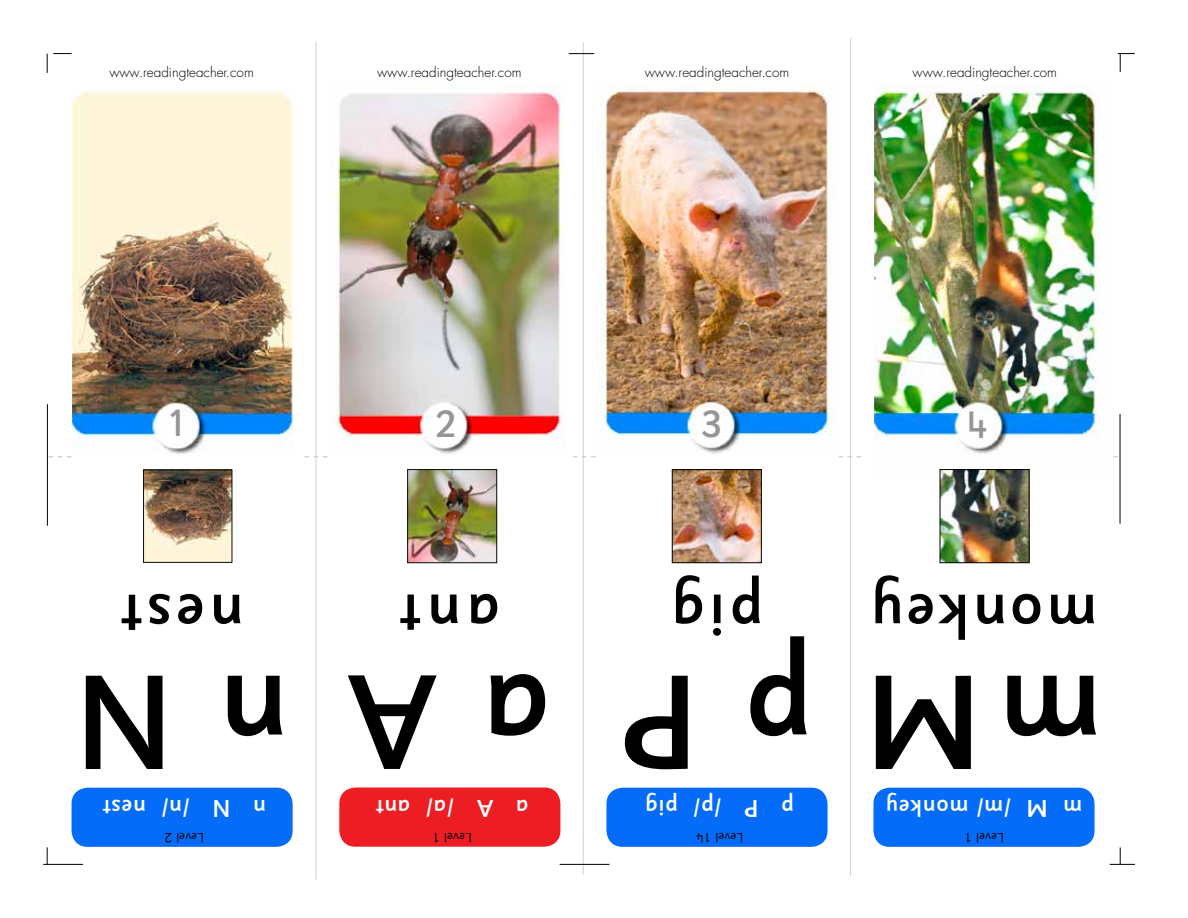
<style>
.page{position:relative;width:1188px;height:918px;background:#fff}
.page>*{position:absolute;margin:0;border:0;box-sizing:border-box;transform-origin:0 0}
.t1{font:500 133.65px "Sassoon Sans US Md";color:#000}
.t2{font:500 64.8px "Sassoon Sans US Md";letter-spacing:.05em;color:#000}
.t3{font:500 37.8px "Sassoon Sans US Md";color:#939598}
.t4{font:500 24.3px "Sassoon Sans US Md";letter-spacing:.01em;color:#fff}
.t5{font:300 13.5px "Futura";color:#000}
.t6{font:13.5px "Sassoon Sans US Rg";color:#000}
</style>
<div class="page">
<img style="left:597px;top:82px;width:239px;height:372px">
<div style="left:72px;top:788px;width:221px;height:59px;background:#056cf9;border-radius:16px"></div>
<svg style="left:49px;top:456px;width:23px;height:1px"></svg>
<hr style="left:583px;top:42px;width:1px;height:832px;background:#d1d3d4">
<hr style="left:850px;top:38px;width:1px;height:838px;background:#d1d3d4">
<img style="left:73px;top:90px;width:220px;height:364px">
<svg style="left:304px;top:456px;width:23px;height:1px"></svg>
<svg style="left:573px;top:456px;width:23px;height:1px"></svg>
<svg style="left:838px;top:456px;width:23px;height:1px"></svg>
<hr style="left:315px;top:42px;width:1px;height:838px;background:#d1d3d4">
<div style="left:873px;top:788px;width:222px;height:59px;background:#056cf9;border-radius:16px"></div>
<img style="left:875px;top:87px;width:223px;height:391px">
<div style="left:606px;top:788px;width:222px;height:59px;background:#056cf9;border-radius:16px"></div>
<div style="left:339px;top:788px;width:221px;height:59px;background:#ed1d24;border-radius:16px"></div>
<img style="left:329px;top:89px;width:236px;height:366px">
<img style="left:942px;top:471px;width:85px;height:90px">
<div style="left:940px;top:469px;width:89px;height:94px;border:1px solid #000"></div>
<img style="left:145px;top:472px;width:85px;height:89px">
<div style="left:143px;top:470px;width:89px;height:93px;border:1px solid #001001"></div>
<img style="left:409px;top:471px;width:86px;height:90px">
<div style="left:407px;top:469px;width:90px;height:94px;border:1px solid #001001"></div>
<img style="left:674px;top:471px;width:86px;height:90px">
<div style="left:672px;top:469px;width:90px;height:94px;border:1px solid #000"></div>
<hr style="left:47px;top:404px;width:1px;height:122px;background:#000">
<hr style="left:1120px;top:414px;width:1px;height:110px;background:#000">
<hr style="left:560px;top:864px;width:49px;height:1px;background:#000">
<svg style="left:47px;top:53px;width:25px;height:20px"></svg>
<hr style="left:43px;top:864px;width:40px;height:1px;background:#000">
<svg style="left:47px;top:847px;width:1px;height:18px"></svg>
<svg style="left:1110px;top:847px;width:25px;height:18px"></svg>
<svg style="left:1118px;top:53px;width:17px;height:19px"></svg>
<svg style="left:569px;top:53px;width:25px;height:1px"></svg>
<p class="t5" style="left:109px;top:64px;width:146px">www.readingteacher.com</p>
<p class="t5" style="left:377px;top:63px;width:146px">www.readingteacher.com</p>
<p class="t5" style="left:645px;top:63px;width:146px">www.readingteacher.com</p>
<p class="t5" style="left:913px;top:63px;width:146px">www.readingteacher.com</p>
<h3 class="t3" style="left:166px;top:402px;width:22px">1</h3>
<h2 class="t2" style="left:244px;top:652px;width:125px;rotate:-180deg">nest</h2>
<h3 class="t3" style="left:435px;top:403px;width:22px">2</h3>
<h2 class="t2" style="left:501px;top:652px;width:104px;rotate:-180deg">ant</h2>
<h1 class="t1" style="left:553px;top:794px;width:480px;rotate:-180deg">a A n N</h1>
<h3 class="t4" style="left:266px;top:822px;width:165px;rotate:-180deg">n N /n/ nest</h3>
<p class="t6" style="left:204px;top:845px;width:41px;rotate:-180deg">Level 2</p>
<h3 class="t4" style="left:529px;top:822px;width:155px;rotate:-180deg">a A /a/ ant</h3>
<p class="t6" style="left:472px;top:845px;width:41px;rotate:-180deg">Level 1</p>
<h3 class="t3" style="left:702px;top:403px;width:22px">3</h3>
<h3 class="t3" style="left:967px;top:405px;width:22px">4</h3>
<h2 class="t2" style="left:764px;top:652px;width:94px;rotate:-180deg">pig</h2>
<h2 class="t2" style="left:1098px;top:652px;width:229px;rotate:-180deg">monkey</h2>
<h1 class="t1" style="left:1104px;top:794px;width:485px;rotate:-180deg">m M p P</h1>
<h3 class="t4" style="left:794px;top:822px;width:150px;rotate:-180deg">p P /p/ pig</h3>
<p class="t6" style="left:743px;top:845px;width:48px;rotate:-180deg">Level 14</p>
<h3 class="t4" style="left:1082px;top:822px;width:198px;rotate:-180deg">m M /m/ monkey</h3>
<p class="t6" style="left:1004px;top:845px;width:41px;rotate:-180deg">Level 1</p>
</div>
